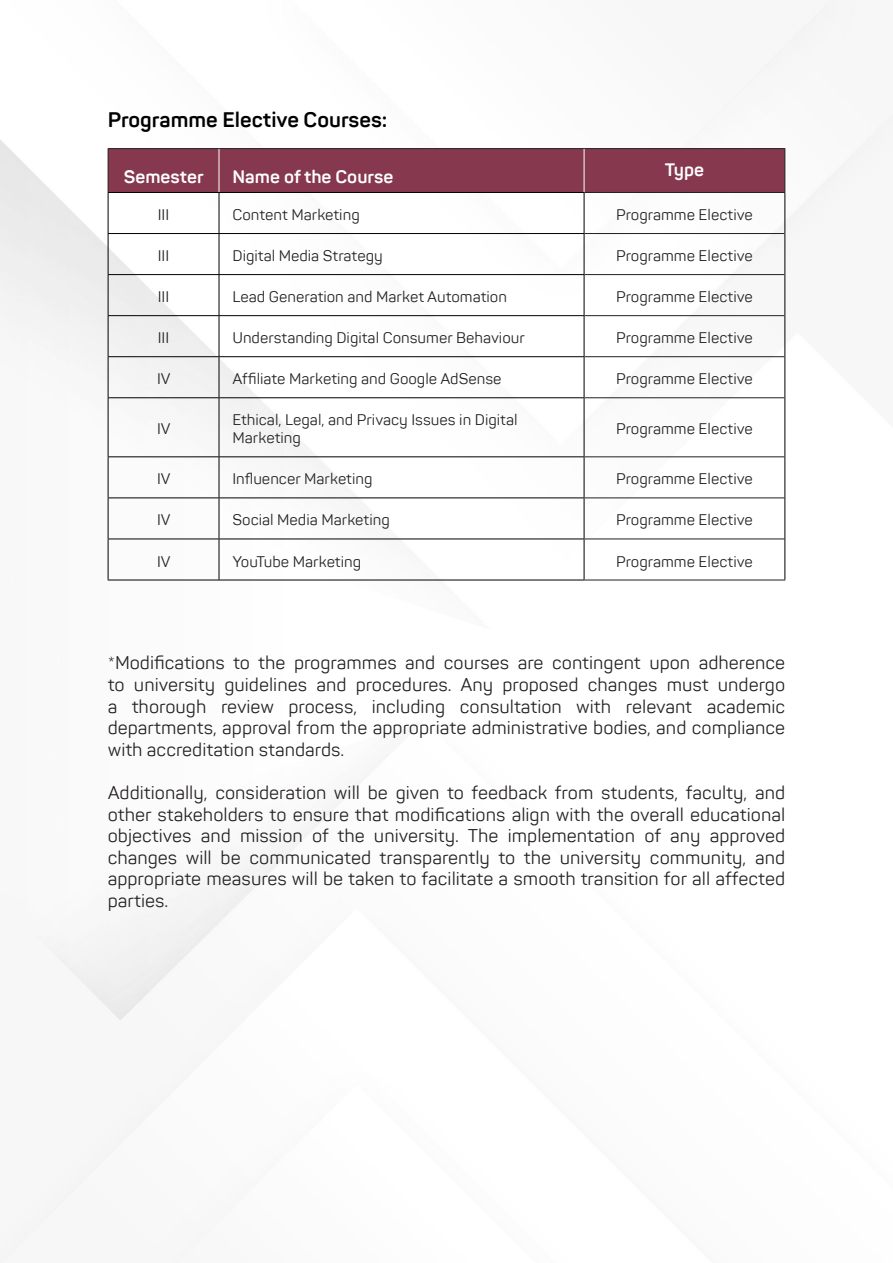
<style>
.page{position:relative;width:893px;height:1263px;background:#fff}
.page>*{position:absolute;margin:0;border:0;box-sizing:border-box;transform-origin:0 0}
.t1{font:700 21px "Panton";color:#000}
.t2{font:18px/21.6px "Panton";color:#231f20;text-align:justify}
.t3{font:700 18px "Panton";color:#fff}
.t4{font:15px/18px "Panton";color:#231f20}
</style>
<div class="page">
<img style="left:0;top:4px;width:893px;height:1259px">
<div style="left:109px;top:149px;width:675px;height:43px;background:#85384e"></div>
<hr style="left:108px;top:148px;width:111px;height:1px;background:#231f20">
<hr style="left:108px;top:149px;width:1px;height:43px;background:#231f20">
<hr style="left:219px;top:148px;width:365px;height:1px;background:#231f20">
<hr style="left:584px;top:148px;width:201px;height:1px;background:#231f20">
<hr style="left:784px;top:149px;width:1px;height:43px;background:#231f20">
<hr style="left:219px;top:149px;width:1px;height:43px;background:#fff">
<hr style="left:584px;top:149px;width:1px;height:43px;background:#fff">
<hr style="left:108px;top:192px;width:111px;height:1px;background:#000">
<hr style="left:108px;top:193px;width:1px;height:40px;background:#000">
<hr style="left:219px;top:192px;width:365px;height:1px;background:#000">
<hr style="left:219px;top:193px;width:1px;height:40px;background:#000">
<hr style="left:584px;top:193px;width:1px;height:40px;background:#000">
<hr style="left:784px;top:193px;width:1px;height:41px;background:#000">
<hr style="left:108px;top:233px;width:111px;height:1px;background:#000">
<hr style="left:108px;top:234px;width:1px;height:40px;background:#000">
<hr style="left:219px;top:233px;width:365px;height:1px;background:#000">
<hr style="left:219px;top:234px;width:1px;height:40px;background:#000">
<hr style="left:584px;top:234px;width:1px;height:40px;background:#000">
<hr style="left:784px;top:234px;width:1px;height:41px;background:#000">
<hr style="left:108px;top:274px;width:111px;height:1px;background:#000">
<hr style="left:108px;top:275px;width:1px;height:40px;background:#000">
<hr style="left:219px;top:274px;width:365px;height:1px;background:#000">
<hr style="left:219px;top:275px;width:1px;height:40px;background:#000">
<hr style="left:584px;top:275px;width:1px;height:40px;background:#000">
<hr style="left:784px;top:275px;width:1px;height:41px;background:#000">
<hr style="left:108px;top:315px;width:111px;height:1px;background:#000">
<hr style="left:108px;top:316px;width:1px;height:40px;background:#000">
<hr style="left:219px;top:315px;width:365px;height:1px;background:#000">
<hr style="left:219px;top:316px;width:1px;height:40px;background:#000">
<hr style="left:584px;top:316px;width:1px;height:40px;background:#000">
<hr style="left:784px;top:316px;width:1px;height:41px;background:#000">
<hr style="left:108px;top:356px;width:111px;height:1px;background:#000">
<hr style="left:108px;top:357px;width:1px;height:40px;background:#000">
<hr style="left:219px;top:356px;width:365px;height:1px;background:#000">
<hr style="left:219px;top:357px;width:1px;height:40px;background:#000">
<hr style="left:584px;top:357px;width:1px;height:40px;background:#000">
<hr style="left:784px;top:357px;width:1px;height:41px;background:#000">
<hr style="left:108px;top:397px;width:111px;height:1px;background:#000">
<hr style="left:108px;top:398px;width:1px;height:58px;background:#000">
<hr style="left:219px;top:397px;width:365px;height:1px;background:#000">
<hr style="left:219px;top:398px;width:1px;height:58px;background:#000">
<hr style="left:584px;top:398px;width:1px;height:58px;background:#000">
<hr style="left:784px;top:398px;width:1px;height:59px;background:#000">
<hr style="left:108px;top:456px;width:111px;height:1px;background:#000">
<hr style="left:108px;top:457px;width:1px;height:40px;background:#000">
<hr style="left:219px;top:456px;width:365px;height:1px;background:#000">
<hr style="left:219px;top:457px;width:1px;height:40px;background:#000">
<hr style="left:584px;top:457px;width:1px;height:40px;background:#000">
<hr style="left:784px;top:457px;width:1px;height:41px;background:#000">
<hr style="left:108px;top:497px;width:111px;height:1px;background:#000">
<hr style="left:108px;top:498px;width:1px;height:41px;background:#000">
<hr style="left:219px;top:497px;width:365px;height:1px;background:#000">
<hr style="left:219px;top:498px;width:1px;height:41px;background:#000">
<hr style="left:584px;top:498px;width:1px;height:41px;background:#000">
<hr style="left:784px;top:498px;width:1px;height:41px;background:#000">
<hr style="left:108px;top:539px;width:111px;height:1px;background:#000">
<hr style="left:108px;top:539px;width:1px;height:41px;background:#000">
<hr style="left:219px;top:539px;width:365px;height:1px;background:#000">
<hr style="left:219px;top:539px;width:1px;height:41px;background:#000">
<hr style="left:584px;top:539px;width:1px;height:41px;background:#000">
<hr style="left:784px;top:539px;width:1px;height:41px;background:#000">
<hr style="left:108px;top:580px;width:111px;height:1px;background:#000">
<hr style="left:219px;top:580px;width:365px;height:1px;background:#000">
<hr style="left:584px;top:192px;width:201px;height:1px;background:#231f20">
<hr style="left:584px;top:233px;width:200px;height:1px;background:#231f20">
<hr style="left:584px;top:274px;width:200px;height:1px;background:#231f20">
<hr style="left:584px;top:315px;width:200px;height:1px;background:#231f20">
<hr style="left:584px;top:356px;width:200px;height:1px;background:#231f20">
<hr style="left:584px;top:397px;width:200px;height:1px;background:#231f20">
<hr style="left:584px;top:456px;width:200px;height:1px;background:#231f20">
<hr style="left:584px;top:497px;width:200px;height:1px;background:#231f20">
<hr style="left:584px;top:539px;width:200px;height:1px;background:#231f20">
<hr style="left:584px;top:580px;width:201px;height:1px;background:#231f20">
<p class="t1" style="left:108px;top:107px;width:281px">Programme Elective Courses:</p>
<p class="t3" style="left:124px;top:166px;width:81px">Semester</p>
<p class="t3" style="left:232px;top:166px;width:162px">Name of the Course</p>
<p class="t3" style="left:665px;top:158px;width:41px">Type</p>
<p class="t4" style="left:158px;top:206px;width:13px">III</p>
<p class="t4" style="left:232px;top:206px;width:129px">Content Marketing</p>
<p class="t4" style="left:616px;top:206px;width:138px">Programme Elective</p>
<p class="t4" style="left:158px;top:247px;width:13px">III</p>
<p class="t4" style="left:232px;top:247px;width:152px">Digital Media Strategy</p>
<p class="t4" style="left:616px;top:247px;width:138px">Programme Elective</p>
<p class="t4" style="left:158px;top:288px;width:13px">III</p>
<p class="t4" style="left:232px;top:288px;width:276px">Lead Generation and Market Automation</p>
<p class="t4" style="left:616px;top:288px;width:138px">Programme Elective</p>
<p class="t4" style="left:158px;top:329px;width:13px">III</p>
<p class="t4" style="left:232px;top:329px;width:294px">Understanding Digital Consumer Behaviour</p>
<p class="t4" style="left:616px;top:329px;width:138px">Programme Elective</p>
<p class="t4" style="left:157px;top:370px;width:15px">IV</p>
<p class="t4" style="left:232px;top:370px;width:271px">Affiliate Marketing and Google AdSense</p>
<p class="t4" style="left:616px;top:370px;width:138px">Programme Elective</p>
<p class="t4" style="left:157px;top:420px;width:15px">IV</p>
<p class="t4" style="left:232px;top:411px;width:287px">Ethical, Legal, and Privacy Issues in Digital<br>Marketing</p>
<p class="t4" style="left:616px;top:420px;width:138px">Programme Elective</p>
<p class="t4" style="left:157px;top:470px;width:15px">IV</p>
<p class="t4" style="left:232px;top:470px;width:141px">Influencer Marketing</p>
<p class="t4" style="left:616px;top:470px;width:138px">Programme Elective</p>
<p class="t4" style="left:157px;top:511px;width:15px">IV</p>
<p class="t4" style="left:232px;top:511px;width:159px">Social Media Marketing</p>
<p class="t4" style="left:616px;top:511px;width:138px">Programme Elective</p>
<p class="t4" style="left:157px;top:552px;width:15px">IV</p>
<p class="t4" style="left:232px;top:552px;width:130px">YouTube Marketing</p>
<p class="t4" style="left:616px;top:552px;width:138px">Programme Elective</p>
<p class="t2" style="left:108px;top:652px;width:679px">*Modifications to the programmes and courses are contingent upon adherence to university guidelines and procedures. Any proposed changes must undergo a thorough review process, including consultation with relevant academic departments, approval from the appropriate administrative bodies, and compliance with accreditation standards.</p>
<p class="t2" style="left:108px;top:782px;width:679px">Additionally, consideration will be given to feedback from students, faculty, and other stakeholders to ensure that modifications align with the overall educational objectives and mission of the university. The implementation of any approved changes will be communicated transparently to the university community, and appropriate measures will be taken to facilitate a smooth transition for all affected parties.</p>
</div>
